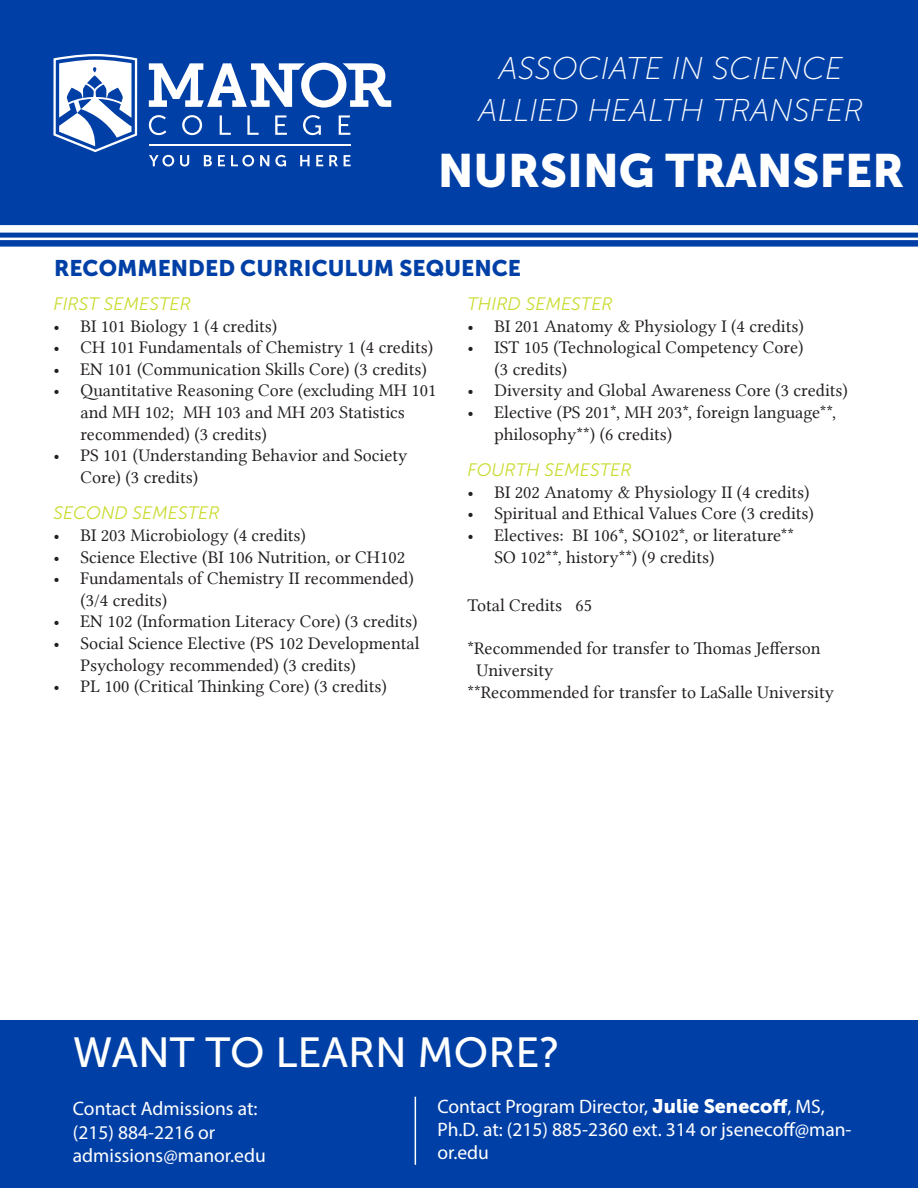
<style>
.page{position:relative;width:918px;height:1188px;background:#fff}
.page>*{position:absolute;margin:0;border:0;box-sizing:border-box;transform-origin:0 0}
.t1{font:46.5px "Museo Sans 900";color:#fff}
.t2{font:42px "Museo Sans 500";color:#fff}
.t3{font:italic 31.5px "Museo Sans 100";color:#fff}
.t4{font:22.5px "Museo Sans 900";color:#0040a6}
.t5{font:19.5px/23.4px "Myriad Pro";color:#fff}
.t6{font:18px/21.6px "Lin Libertine";color:#231f20}
.t7{font:italic 18px "Museo Sans 300";color:#cadb2f}
.s1{font-family:"Museo Sans 900"}
</style>
<div class="page">
<div style="left:0;top:1021px;width:918px;height:167px;background:#0040a6"></div>
<hr style="left:415px;top:1097px;width:1px;height:68px;background:#fff">
<div style="left:0;top:0;width:918px;height:247px;background:#0040a6"></div>
<div style="left:0;top:225px;width:918px;height:8px;background:#fff"></div>
<hr style="left:0;top:238px;width:918px;height:2px;background:#fff">
<svg style="left:149px;top:115px;width:17px;height:20px"></svg>
<svg style="left:182px;top:115px;width:20px;height:20px"></svg>
<svg style="left:220px;top:115px;width:11px;height:20px"></svg>
<svg style="left:247px;top:115px;width:12px;height:20px"></svg>
<svg style="left:275px;top:115px;width:12px;height:20px"></svg>
<svg style="left:303px;top:115px;width:18px;height:20px"></svg>
<svg style="left:339px;top:115px;width:11px;height:20px"></svg>
<svg style="left:149px;top:63px;width:242px;height:45px"></svg>
<svg style="left:53px;top:54px;width:84px;height:98px"></svg>
<hr style="left:149px;top:144px;width:202px;height:2px;background:#fff">
<svg style="left:149px;top:155px;width:25px;height:11px"></svg>
<svg style="left:180px;top:155px;width:9px;height:11px"></svg>
<svg style="left:204px;top:155px;width:8px;height:11px"></svg>
<svg style="left:218px;top:155px;width:7px;height:11px"></svg>
<svg style="left:231px;top:155px;width:23px;height:11px"></svg>
<svg style="left:260px;top:155px;width:9px;height:11px"></svg>
<svg style="left:275px;top:155px;width:11px;height:12px"></svg>
<svg style="left:300px;top:155px;width:10px;height:11px"></svg>
<svg style="left:316px;top:155px;width:7px;height:11px"></svg>
<svg style="left:329px;top:155px;width:9px;height:11px"></svg>
<svg style="left:344px;top:155px;width:7px;height:11px"></svg>
<p class="t3" style="left:499px;top:51px;width:346px">ASSOCIATE IN SCIENCE</p>
<p class="t3" style="left:479px;top:93px;width:386px">ALLIED HEALTH TRANSFER</p>
<p class="t1" style="left:438px;top:145px;width:468px">NURSING TRANSFER</p>
<p class="t4" style="left:54px;top:255px;width:469px">RECOMMENDED CURRICULUM SEQUENCE</p>
<p class="t7" style="left:53px;top:294px;width:139px">FIRST SEMESTER</p>
<p class="t6" style="left:53px;top:315px;width:225px">• BI 101 Biology 1 (4 credits)</p>
<p class="t6" style="left:53px;top:337px;width:381px">• CH 101 Fundamentals of Chemistry 1 (4 credits)</p>
<p class="t6" style="left:53px;top:358px;width:375px">• EN 101 (Communication Skills Core) (3 credits)</p>
<p class="t6" style="left:53px;top:380px;width:385px;text-align:center">• Quantitative Reasoning Core (excluding MH 101 and MH 102; MH 103 and MH 203 Statistics</p>
<p class="t6" style="left:80px;top:423px;width:188px">recommended) (3 credits)</p>
<p class="t6" style="left:80px;top:445px;width:329px;text-indent:-27px">• PS 101 (Understanding Behavior and Society<br>Core) (3 credits)</p>
<p class="t7" style="left:53px;top:504px;width:168px">SECOND SEMESTER</p>
<p class="t6" style="left:53px;top:524px;width:254px">• BI 203 Microbiology (4 credits)</p>
<p class="t6" style="left:53px;top:546px;width:353px">• Science Elective (BI 106 Nutrition, or CH102</p>
<p class="t6" style="left:53px;top:568px;width:362px">• Fundamentals of Chemistry II recommended)</p>
<p class="t6" style="left:80px;top:589px;width:88px">(3/4 credits)</p>
<p class="t6" style="left:53px;top:611px;width:366px">• EN 102 (Information Literacy Core) (3 credits)</p>
<p class="t6" style="left:80px;top:632px;width:340px;text-indent:-27px">• Social Science Elective (PS 102 Developmental<br>Psychology recommended) (3 credits)</p>
<p class="t6" style="left:53px;top:676px;width:335px">• PL 100 (Critical Thinking Core) (3 credits)</p>
<p class="t7" style="left:467px;top:294px;width:147px">THIRD SEMESTER</p>
<p class="t6" style="left:467px;top:315px;width:338px">• BI 201 Anatomy &amp; Physiology I (4 credits)</p>
<p class="t6" style="left:467px;top:337px;width:338px">• IST 105 (Technological Competency Core)</p>
<p class="t6" style="left:494px;top:358px;width:74px">(3 credits)</p>
<p class="t6" style="left:467px;top:380px;width:382px">• Diversity and Global Awareness Core (3 credits)</p>
<p class="t6" style="left:494px;top:401px;width:343px;text-indent:-27px">• Elective (PS 201*, MH 203*, foreign language**, philosophy**) (6 credits)</p>
<p class="t7" style="left:467px;top:460px;width:166px">FOURTH SEMESTER</p>
<p class="t6" style="left:467px;top:481px;width:344px">• BI 202 Anatomy &amp; Physiology II (4 credits)</p>
<p class="t6" style="left:467px;top:503px;width:348px">• Spiritual and Ethical Values Core (3 credits)</p>
<p class="t6" style="left:467px;top:524px;width:328px">• Electives: BI 106*, SO102*, or literature**</p>
<p class="t6" style="left:494px;top:546px;width:222px">SO 102**, history**) (9 credits)</p>
<p class="t6" style="left:467px;top:595px;width:126px">Total Credits 65</p>
<p class="t6" style="left:467px;top:638px;width:355px">*Recommended for transfer to Thomas Jefferson</p>
<p class="t6" style="left:476px;top:659px;width:78px">University</p>
<p class="t6" style="left:467px;top:681px;width:368px">**Recommended for transfer to LaSalle University</p>
<p class="t2" style="left:73px;top:1030px;width:489px">WANT TO LEARN MORE?</p>
<p class="t5" style="left:73px;top:1097px;width:186px">Contact Admissions at:</p>
<p class="t5" style="left:73px;top:1120px;width:144px">(215) 884-2216 or</p>
<p class="t5" style="left:73px;top:1144px;width:194px">admissions@manor.edu</p>
<p class="t5" style="left:437px;top:1094px;width:416px">Contact Program Director, <span class="s1">Julie Senecoff</span>, MS,<br>Ph.D. at: (215) 885-2360 ext. 314 or jsenecoff@man&shy;or.edu</p>
</div>
